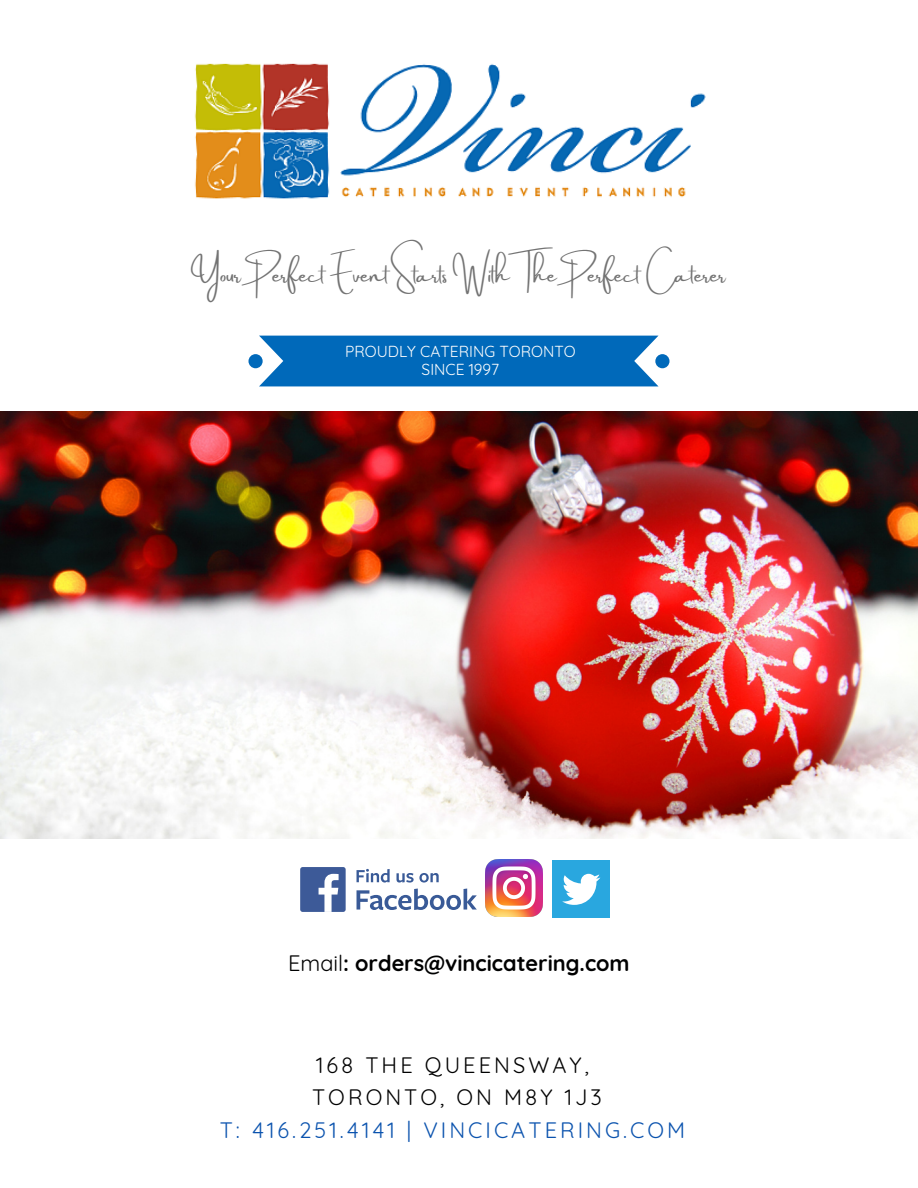
<style>
.page{position:relative;width:918px;height:1188px;background:#fff}
.page>*{position:absolute;margin:0;border:0;box-sizing:border-box;transform-origin:0 0}
.t1{font:21.75px "Amsterdam Two";color:#737373}
.t2{font:21.75px "Quicksand";letter-spacing:.14em;color:#000101}
.t3{font:21.75px "Quicksand";letter-spacing:.14em;color:#0b53ae}
.t4{font:700 21.75px "Quicksand";color:#000101}
.t5{font:15.6px "Quicksand";color:#fff}
.s1{font-weight:400}
</style>
<div class="page">
<img style="left:194px;top:63px;width:512px;height:136px">
<div style="left:655px;top:354px;width:15px;height:14px;background:#0069ba;border-radius:50%"></div>
<div style="left:259px;top:336px;width:400px;height:50px;background:#0069ba"></div>
<div style="left:248px;top:354px;width:15px;height:14px;background:#0069ba;border-radius:50%"></div>
<div style="left:553px;top:861px;width:57px;height:57px;background:#29a7df"></div>
<svg style="left:562px;top:874px;width:38px;height:31px"></svg>
<img style="left:485px;top:860px;width:58px;height:57px">
<svg style="left:357px;top:869px;width:33px;height:14px"></svg>
<svg style="left:397px;top:873px;width:42px;height:10px"></svg>
<svg style="left:357px;top:889px;width:120px;height:21px"></svg>
<div style="left:300px;top:867px;width:46px;height:45px;background:#3d5a98;border-radius:2px"></div>
<svg style="left:319px;top:874px;width:20px;height:38px"></svg>
<img style="left:0;top:411px;width:918px;height:428px">
<p class="t1" style="left:192px;top:263px;width:535px">Your Perfect Event Starts With The Perfect Caterer</p>
<p class="t5" style="left:345px;top:341px;width:232px">PROUDLY CATERING TORONTO</p>
<p class="t5" style="left:422px;top:359px;width:79px">SINCE 1997</p>
<p class="t4" style="left:288px;top:949px;width:343px"><span class="s1">Email</span>: orders@vincicatering.com</p>
<p class="t2" style="left:316px;top:1051px;width:274px">168 THE QUEENSWAY,</p>
<p class="t2" style="left:312px;top:1083px;width:291px">TORONTO, ON M8Y 1J3</p>
<p class="t3" style="left:220px;top:1116px;width:467px">T: 416.251.4141 | VINCICATERING.COM</p>
</div>
